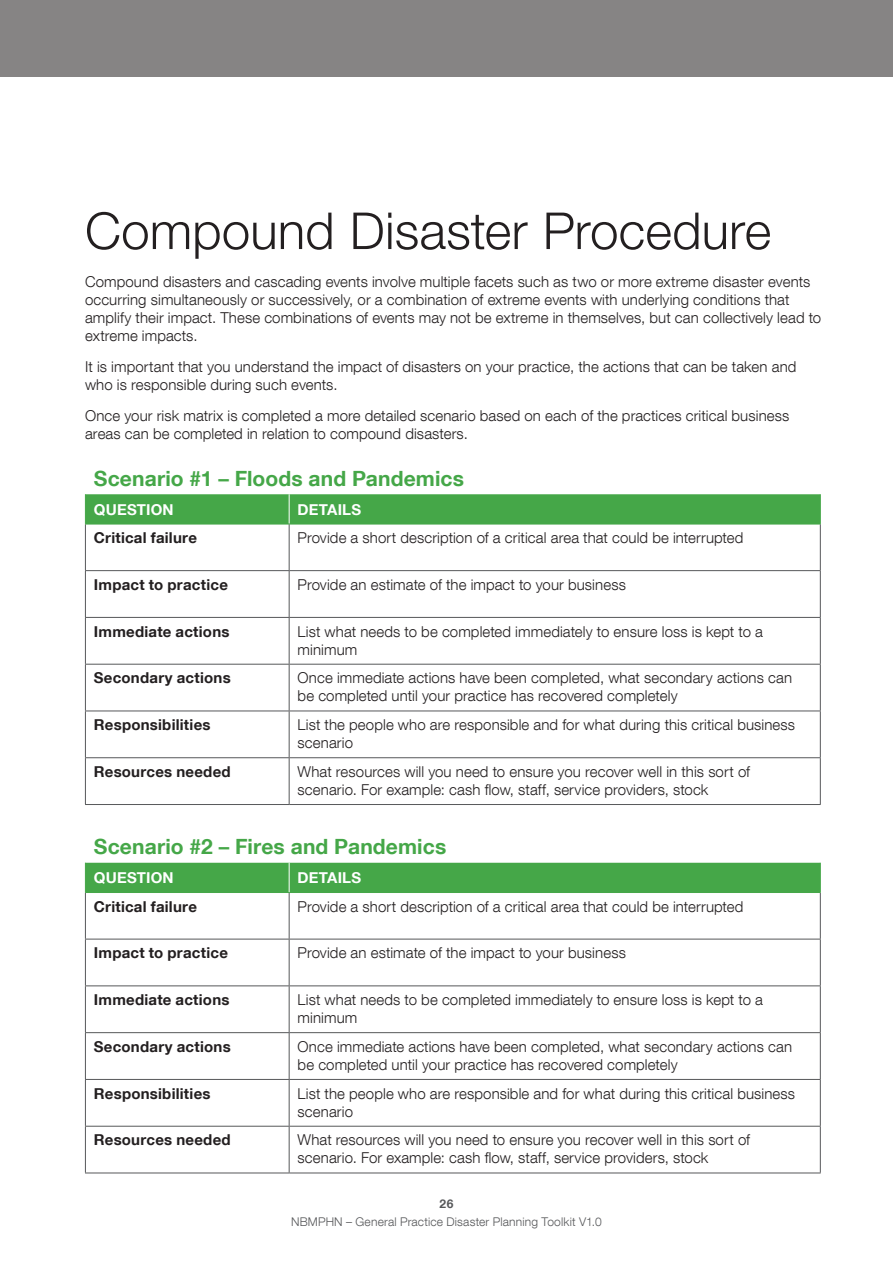
<style>
.page{position:relative;width:893px;height:1263px;background:#fff}
.page>*{position:absolute;margin:0;border:0;box-sizing:border-box;transform-origin:0 0}
.HEADING{font:300 51px "Helvetica Neue LT Com";letter-spacing:.005em;color:#231f20}
.SUB-HEAD{font:700 21px "Helvetica Neue LT Com";letter-spacing:.005em;color:#45a748}
.BODY{font:300 15px/18px "Helvetica Neue LT Com";letter-spacing:.005em;color:#231f20}
.BODY-2{font:700 15px "Helvetica Neue LT Com";letter-spacing:.015em;color:#231f20}
.SUB-HEAD-2{font:700 15px "Helvetica Neue LT Com";letter-spacing:.015em;color:#fff}
.t1{font:300 12px "Helvetica Neue LT Com";letter-spacing:.015em;color:#57585a}
.t2{font:700 12px "Helvetica Neue LT Com";color:#57585a}
</style>
<div class="page">
<div style="left:0;top:0;width:893px;height:77px;background:#868484"></div>
<div style="left:86px;top:494px;width:734px;height:30px;background:#45a748"></div>
<hr style="left:289px;top:494px;width:1px;height:30px;background:#fff">
<hr style="left:85px;top:524px;width:1px;height:46px;background:#57585a">
<hr style="left:289px;top:524px;width:1px;height:46px;background:#57585a">
<hr style="left:820px;top:524px;width:1px;height:46px;background:#57585a">
<hr style="left:85px;top:570px;width:204px;height:1px;background:#57585a">
<hr style="left:85px;top:571px;width:1px;height:46px;background:#57585a">
<hr style="left:289px;top:570px;width:532px;height:1px;background:#57585a">
<hr style="left:289px;top:571px;width:1px;height:46px;background:#57585a">
<hr style="left:820px;top:571px;width:1px;height:46px;background:#57585a">
<hr style="left:85px;top:617px;width:204px;height:1px;background:#57585a">
<hr style="left:85px;top:618px;width:1px;height:46px;background:#57585a">
<hr style="left:289px;top:617px;width:532px;height:1px;background:#57585a">
<hr style="left:289px;top:618px;width:1px;height:46px;background:#57585a">
<hr style="left:820px;top:618px;width:1px;height:46px;background:#57585a">
<hr style="left:85px;top:664px;width:204px;height:1px;background:#57585a">
<hr style="left:85px;top:664px;width:1px;height:47px;background:#57585a">
<hr style="left:289px;top:664px;width:532px;height:1px;background:#57585a">
<hr style="left:289px;top:664px;width:1px;height:47px;background:#57585a">
<hr style="left:820px;top:664px;width:1px;height:47px;background:#57585a">
<hr style="left:85px;top:711px;width:204px;height:1px;background:#57585a">
<hr style="left:85px;top:711px;width:1px;height:46px;background:#57585a">
<hr style="left:289px;top:711px;width:532px;height:1px;background:#57585a">
<hr style="left:289px;top:711px;width:1px;height:46px;background:#57585a">
<hr style="left:820px;top:711px;width:1px;height:46px;background:#57585a">
<hr style="left:85px;top:757px;width:204px;height:1px;background:#57585a">
<hr style="left:85px;top:758px;width:1px;height:46px;background:#57585a">
<hr style="left:289px;top:757px;width:532px;height:1px;background:#57585a">
<hr style="left:289px;top:758px;width:1px;height:46px;background:#57585a">
<hr style="left:820px;top:758px;width:1px;height:46px;background:#57585a">
<hr style="left:85px;top:804px;width:204px;height:1px;background:#57585a">
<hr style="left:289px;top:804px;width:532px;height:1px;background:#57585a">
<hr style="left:85px;top:524px;width:204px;height:1px;background:#45a748">
<hr style="left:289px;top:524px;width:531px;height:1px;background:#45a748">
<hr style="left:85px;top:494px;width:1px;height:30px;background:#45a748">
<hr style="left:820px;top:494px;width:1px;height:30px;background:#45a748">
<hr style="left:85px;top:893px;width:1px;height:46px;background:#57585a">
<hr style="left:289px;top:893px;width:1px;height:46px;background:#57585a">
<hr style="left:820px;top:893px;width:1px;height:46px;background:#57585a">
<hr style="left:85px;top:939px;width:204px;height:1px;background:#57585a">
<hr style="left:85px;top:939px;width:1px;height:46px;background:#57585a">
<hr style="left:289px;top:939px;width:532px;height:1px;background:#57585a">
<hr style="left:289px;top:939px;width:1px;height:46px;background:#57585a">
<hr style="left:820px;top:939px;width:1px;height:46px;background:#57585a">
<hr style="left:85px;top:985px;width:204px;height:1px;background:#57585a">
<hr style="left:85px;top:986px;width:1px;height:46px;background:#57585a">
<hr style="left:289px;top:985px;width:532px;height:1px;background:#57585a">
<hr style="left:289px;top:986px;width:1px;height:46px;background:#57585a">
<hr style="left:820px;top:986px;width:1px;height:46px;background:#57585a">
<hr style="left:85px;top:1032px;width:204px;height:1px;background:#57585a">
<hr style="left:85px;top:1033px;width:1px;height:46px;background:#57585a">
<hr style="left:289px;top:1032px;width:532px;height:1px;background:#57585a">
<hr style="left:289px;top:1033px;width:1px;height:46px;background:#57585a">
<hr style="left:820px;top:1033px;width:1px;height:46px;background:#57585a">
<hr style="left:85px;top:1079px;width:204px;height:1px;background:#57585a">
<hr style="left:85px;top:1080px;width:1px;height:46px;background:#57585a">
<hr style="left:289px;top:1079px;width:532px;height:1px;background:#57585a">
<hr style="left:289px;top:1080px;width:1px;height:46px;background:#57585a">
<hr style="left:820px;top:1080px;width:1px;height:46px;background:#57585a">
<hr style="left:85px;top:1126px;width:204px;height:1px;background:#57585a">
<hr style="left:85px;top:1126px;width:1px;height:46px;background:#57585a">
<hr style="left:289px;top:1126px;width:532px;height:1px;background:#57585a">
<hr style="left:289px;top:1126px;width:1px;height:46px;background:#57585a">
<hr style="left:820px;top:1126px;width:1px;height:46px;background:#57585a">
<hr style="left:85px;top:1172px;width:204px;height:1px;background:#57585a">
<hr style="left:289px;top:1172px;width:532px;height:1px;background:#57585a">
<hr style="left:85px;top:892px;width:204px;height:1px;background:#45a748">
<hr style="left:289px;top:892px;width:531px;height:1px;background:#45a748">
<div style="left:85px;top:863px;width:736px;height:29px;background:#45a748"></div>
<p class="HEADING" style="left:85px;top:200px;width:688px">Compound Disaster Procedure</p>
<p class="BODY" style="left:85px;top:272px;width:738px">Compound disasters and cascading events involve multiple facets such as two or more extreme disaster events occurring simultaneously or successively, or a combination of extreme events with underlying conditions that amplify their impact. These combinations of events may not be extreme in themselves, but can collectively lead to extreme impacts.</p>
<p class="BODY" style="left:85px;top:357px;width:713px">It is important that you understand the impact of disasters on your practice, the actions that can be taken and who is responsible during such events.</p>
<p class="BODY" style="left:85px;top:406px;width:706px">Once your risk matrix is completed a more detailed scenario based on each of the practices critical business areas can be completed in relation to compound disasters.</p>
<p class="SUB-HEAD" style="left:94px;top:465px;width:372px">Scenario #1 – Floods and Pandemics</p>
<p class="SUB-HEAD-2" style="left:94px;top:500px;width:81px">QUESTION</p>
<p class="SUB-HEAD-2" style="left:298px;top:500px;width:65px">DETAILS</p>
<p class="BODY-2" style="left:94px;top:528px;width:105px">Critical failure</p>
<p class="BODY" style="left:298px;top:528px;width:447px">Provide a short description of a critical area that could be interrupted</p>
<p class="BODY-2" style="left:94px;top:575px;width:136px">Impact to practice</p>
<p class="BODY" style="left:298px;top:575px;width:330px">Provide an estimate of the impact to your business</p>
<p class="BODY-2" style="left:94px;top:622px;width:137px">Immediate actions</p>
<p class="BODY" style="left:298px;top:622px;width:467px">List what needs to be completed immediately to ensure loss is kept to a minimum</p>
<p class="BODY-2" style="left:94px;top:669px;width:138px">Secondary actions</p>
<p class="BODY" style="left:298px;top:669px;width:496px">Once immediate actions have been completed, what secondary actions can be completed until your practice has recovered completely</p>
<p class="BODY-2" style="left:94px;top:715px;width:118px">Responsibilities</p>
<p class="BODY" style="left:298px;top:715px;width:499px">List the people who are responsible and for what during this critical business scenario</p>
<p class="BODY-2" style="left:94px;top:762px;width:138px">Resources needed</p>
<p class="BODY" style="left:298px;top:762px;width:454px">What resources will you need to ensure you recover well in this sort of scenario. For example: cash flow, staff, service providers, stock</p>
<p class="SUB-HEAD" style="left:94px;top:833px;width:354px">Scenario #2 – Fires and Pandemics</p>
<p class="SUB-HEAD-2" style="left:94px;top:868px;width:81px">QUESTION</p>
<p class="SUB-HEAD-2" style="left:298px;top:868px;width:65px">DETAILS</p>
<p class="BODY-2" style="left:94px;top:897px;width:105px">Critical failure</p>
<p class="BODY" style="left:298px;top:897px;width:447px">Provide a short description of a critical area that could be interrupted</p>
<p class="BODY-2" style="left:94px;top:943px;width:136px">Impact to practice</p>
<p class="BODY" style="left:298px;top:944px;width:330px">Provide an estimate of the impact to your business</p>
<p class="BODY-2" style="left:94px;top:990px;width:137px">Immediate actions</p>
<p class="BODY" style="left:298px;top:990px;width:467px">List what needs to be completed immediately to ensure loss is kept to a minimum</p>
<p class="BODY-2" style="left:94px;top:1037px;width:138px">Secondary actions</p>
<p class="BODY" style="left:298px;top:1037px;width:496px">Once immediate actions have been completed, what secondary actions can be completed until your practice has recovered completely</p>
<p class="BODY-2" style="left:94px;top:1084px;width:118px">Responsibilities</p>
<p class="BODY" style="left:298px;top:1084px;width:499px">List the people who are responsible and for what during this critical business scenario</p>
<p class="BODY-2" style="left:94px;top:1130px;width:138px">Resources needed</p>
<p class="BODY" style="left:298px;top:1131px;width:454px">What resources will you need to ensure you recover well in this sort of scenario. For example: cash flow, staff, service providers, stock</p>
<p class="t2" style="left:440px;top:1196px;width:15px">26</p>
<p class="t1" style="left:291px;top:1214px;width:312px">NBMPHN – General Practice Disaster Planning Toolkit V1.0</p>
</div>
